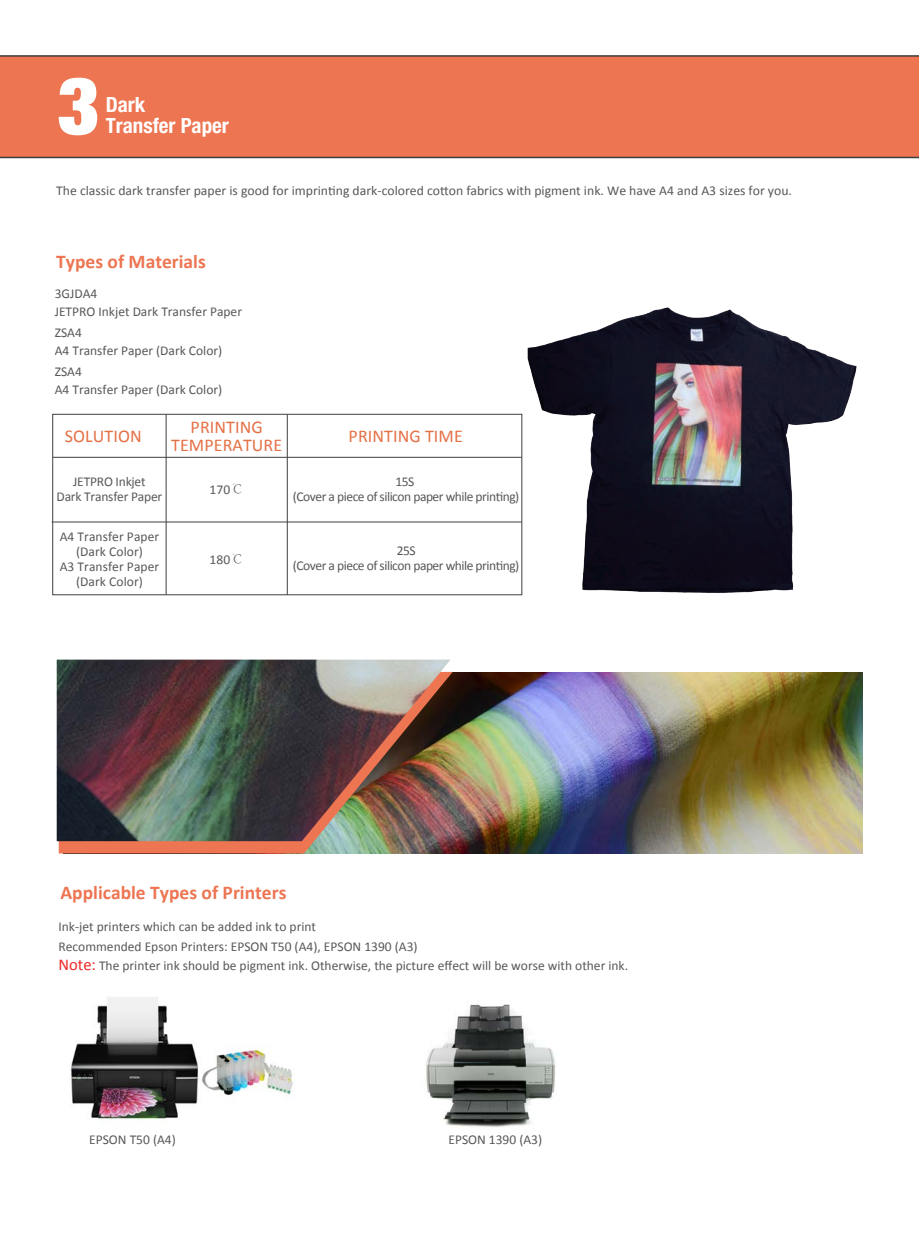
<style>
.page{position:relative;width:919px;height:1238px;background:#fff}
.page>*{position:absolute;margin:0;border:0;box-sizing:border-box;transform-origin:0 0}
.t1{font:900 condensed 79.8px "Helvetica Neue LT Std";color:#fff}
.t2{font:700 condensed 21px "Helvetica Neue LT Std";color:#fff}
.t3{font:700 19.5px "Calibri";color:#ed7552}
.t4{font:18px/18px "Calibri";letter-spacing:.005em;color:#e47045;text-align:center}
.t5{font:13.5px/15px "Calibri";color:#57585a}
.t6{font:13.5px/15px "Calibri";letter-spacing:-.035em;color:#57585a;text-align:center}
.s1{font-family:"Adobe Song Std";font-weight:300}
.s2{font-size:16.5px;color:#ee2928}
</style>
<div class="page">
<div style="left:1px;top:55px;width:917px;height:103px;background:#ed7552"></div>
<img style="left:452px;top:672px;width:410px;height:181px">
<img style="left:59px;top:672px;width:393px;height:181px">
<img style="left:57px;top:659px;width:393px;height:182px">
<div style="left:52px;top:414px;width:470px;height:181px;background:#fff;border:1px solid #404041"></div>
<hr style="left:53px;top:457px;width:469px;height:1px;background:#404041">
<hr style="left:52px;top:521px;width:470px;height:1px;background:#404041">
<hr style="left:166px;top:414px;width:1px;height:180px;background:#404041">
<hr style="left:287px;top:414px;width:1px;height:180px;background:#404041">
<img style="left:70px;top:997px;width:225px;height:123px">
<img style="left:425px;top:1004px;width:131px;height:123px">
<img style="left:527px;top:307px;width:330px;height:286px">
<h1 class="t1" style="left:57px;top:55px;width:43px">3</h1>
<h2 class="t2" style="left:106px;top:92px;width:41px">Dark</h2>
<h2 class="t2" style="left:106px;top:113px;width:125px">Transfer Paper</h2>
<p class="t5" style="left:56px;top:182px;width:737px">The classic dark transfer paper is good for imprinting dark-colored cotton fabrics with pigment ink. We have A4 and A3 sizes for you.</p>
<h3 class="t3" style="left:56px;top:249px;width:151px">Types of Materials</h3>
<p class="t5" style="left:55px;top:284px;width:189px;line-height:18px">3GJDA4<br>JETPRO Inkjet Dark Transfer Paper</p>
<p class="t5" style="left:55px;top:323px;width:169px;line-height:18px">ZSA4<br>A4 Transfer Paper (Dark Color)</p>
<p class="t5" style="left:55px;top:363px;width:169px;line-height:18px">ZSA4<br>A4 Transfer Paper (Dark Color)</p>
<h3 class="t4" style="left:65px;top:427px;width:78px">SOLUTION</h3>
<h3 class="t4" style="left:171px;top:418px;width:113px">PRINTING<br>TEMPERATURE</h3>
<h3 class="t4" style="left:348px;top:427px;width:116px">PRINTING TIME</h3>
<p class="t5" style="left:57px;top:474px;width:107px;text-align:center">JETPRO Inkjet<br>Dark Transfer Paper</p>
<p class="t5" style="left:60px;top:529px;width:101px;text-align:center">A4 Transfer Paper (Dark Color)<br>A3 Transfer Paper (Dark Color)</p>
<p class="t6" style="left:293px;top:474px;width:228px">15S<br>(Cover a piece of silicon paper while printing)</p>
<p class="t5" style="left:210px;top:482px;width:36px">170<span class="s1">℃</span></p>
<p class="t6" style="left:293px;top:542px;width:228px">25S<br>(Cover a piece of silicon paper while printing)</p>
<p class="t5" style="left:210px;top:552px;width:36px">180<span class="s1">℃</span></p>
<h3 class="t3" style="left:60px;top:879px;width:227px">Applicable Types of Printers</h3>
<p class="t5" style="left:58px;top:916px;width:571px;line-height:19.5px">Ink-jet printers which can be added ink to print<br>Recommended Epson Printers: EPSON T50 (A4), EPSON 1390 (A3)<br><span class="s2">Note:</span> The printer ink should be pigment ink. Otherwise, the picture effect will be worse with other ink.</p>
<p class="t5" style="left:89px;top:1131px;width:88px">EPSON T50 (A4)</p>
<p class="t5" style="left:448px;top:1131px;width:95px">EPSON 1390 (A3)</p>
</div>
